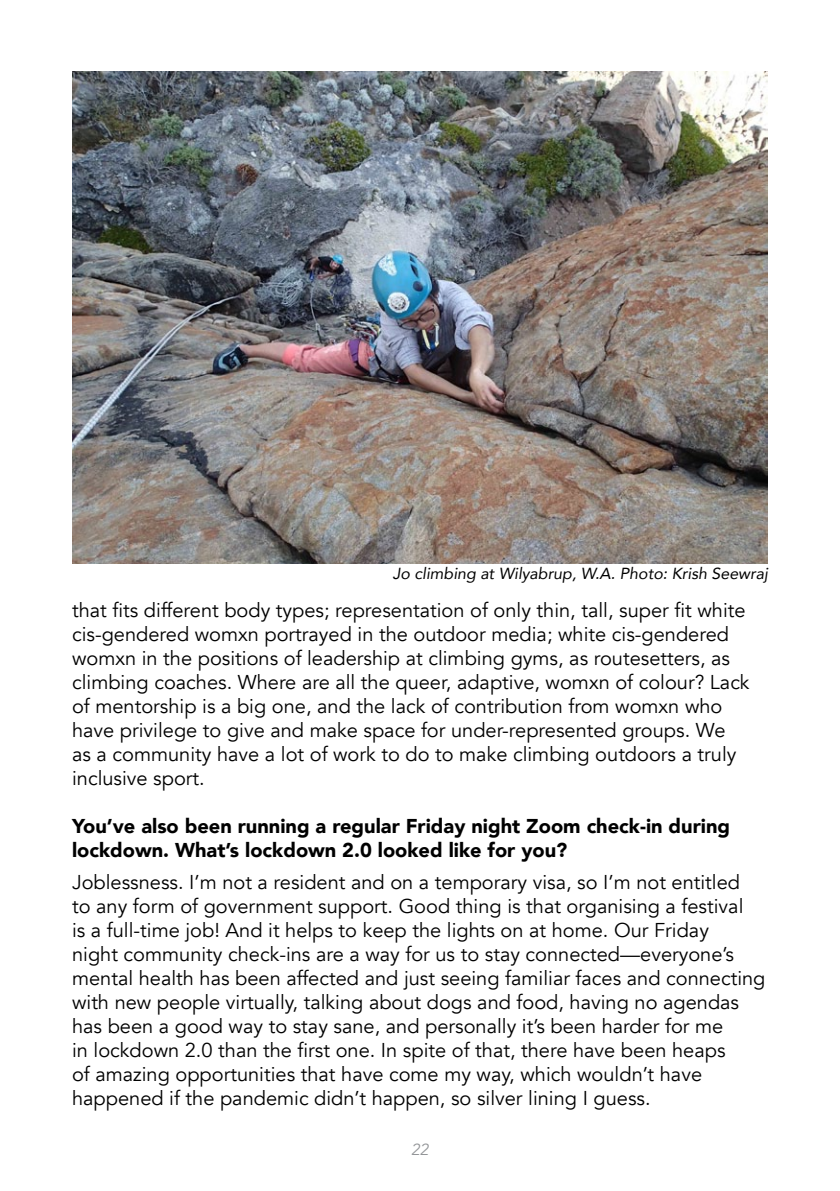
<style>
.page{position:relative;width:840px;height:1191px;background:#fff}
.page>*{position:absolute;margin:0;border:0;box-sizing:border-box;transform-origin:0 0}
.t1{font:20px/24px "Avenir";color:#000}
.t2{font:900 20px/24px "Avenir";color:#000}
.t3{font:italic 16px "Avenir";color:#000}
.t4{font:italic 16px "Avenir";color:#939598}
</style>
<div class="page">
<img style="left:72px;top:71px;width:695px;height:492px">
<p class="t3" style="left:392px;top:563px;width:376px">Jo climbing at Wilyabrup, W.A. Photo: Krish Seewraj</p>
<p class="t1" style="left:72px;top:598px;width:678px">that fits different body types; representation of only thin, tall, super fit white cis-gendered womxn portrayed in the outdoor media; white cis-gendered womxn in the positions of leadership at climbing gyms, as routesetters, as climbing coaches. Where are all the queer, adaptive, womxn of colour? Lack of mentorship is a big one, and the lack of contribution from womxn who have privilege to give and make space for under-represented groups. We<br>as a community have a lot of work to do to make climbing outdoors a truly inclusive sport.</p>
<p class="t2" style="left:72px;top:813px;width:659px">You’ve also been running a regular Friday night Zoom check-in during lockdown. What’s lockdown 2.0 looked like for you?</p>
<p class="t1" style="left:72px;top:870px;width:694px">Joblessness. I’m not a resident and on a temporary visa, so I’m not entitled<br>to any form of government support. Good thing is that organising a festival<br>is a full-time job! And it helps to keep the lights on at home. Our Friday<br>night community check-ins are a way for us to stay connected—everyone’s mental health has been affected and just seeing familiar faces and connecting with new people virtually, talking about dogs and food, having no agendas has been a good way to stay sane, and personally it’s been harder for me<br>in lockdown 2.0 than the first one. In spite of that, there have been heaps<br>of amazing opportunities that have come my way, which wouldn’t have happened if the pandemic didn’t happen, so silver lining I guess.</p>
<p class="t4" style="left:411px;top:1139px;width:19px">22</p>
</div>
